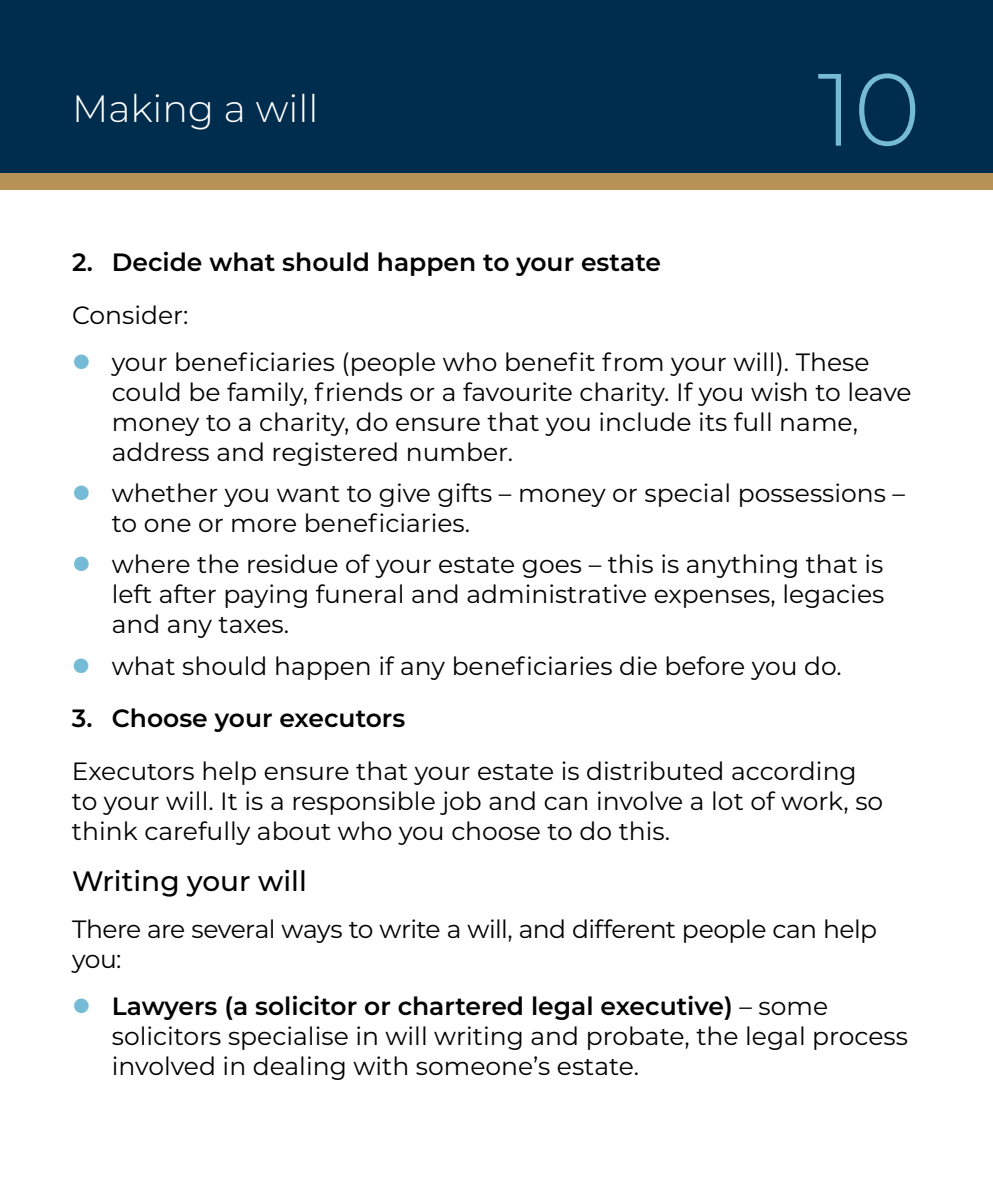
<style>
.page{position:relative;width:993px;height:1191px;background:#fff}
.page>*{position:absolute;margin:0;border:0;box-sizing:border-box;transform-origin:0 0}
.t1{font:300 102.4px "Montserrat Alternates";color:#75bbd5}
.t2{font:300 38px "Montserrat";color:#fff}
.t3{font:500 28px "Montserrat";color:#000}
.t4{font:25px/30px "Montserrat";color:#000}
.t5{font:25px/30px "Montserrat";letter-spacing:-.025em;color:#000}
.t6{font:600 25px "Montserrat";color:#000}
.s1{font-weight:600}
</style>
<div class="page">
<div style="left:0;top:9px;width:992px;height:181px;background:#b79257"></div>
<div style="left:0;top:0;width:992px;height:173px;background:#002c4d"></div>
<h2 class="t2" style="left:72px;top:83px;width:248px">Making a will</h2>
<h1 class="t1" style="left:817px;top:40px;width:105px">10</h1>
<p class="t6" style="left:72px;top:244px;width:590px">2. Decide what should happen to your estate</p>
<p class="t4" style="left:112px;top:290px;width:759px;line-height:47px;text-indent:-40px">Consider:<br>your beneficiaries (people who benefit from your will). These</p>
<p class="t4" style="left:112px;top:376px;width:801px">could be family, friends or a favourite charity. If you wish to leave money to a charity, do ensure that you include its full name, address and registered number.</p>
<p class="t4" style="left:112px;top:477px;width:794px">whether you want to give gifts – money or special possessions – to one or more beneficiaries.</p>
<p class="t4" style="left:112px;top:548px;width:773px;text-align:justify">where the residue of your estate goes – this is anything that is left after paying funeral and administrative expenses, legacies and any taxes.</p>
<p class="t4" style="left:112px;top:650px;width:731px">what should happen if any beneficiaries die before you do.</p>
<p class="t6" style="left:72px;top:701px;width:335px">3. Choose your executors</p>
<p class="t4" style="left:72px;top:755px;width:812px">Executors help ensure that your estate is distributed according to your will. It is a responsible job and can involve a lot of work, so think carefully about who you choose to do this.</p>
<p class="t3" style="left:72px;top:861px;width:236px">Writing your will</p>
<p class="t5" style="left:72px;top:913px;width:806px">There are several ways to write a will, and different people can help you:</p>
<p class="t4" style="left:112px;top:990px;width:797px"><span class="s1">Lawyers (a solicitor or chartered legal executive)</span> – some solicitors specialise in will writing and probate, the legal process involved in dealing with someone’s estate.</p>
</div>
